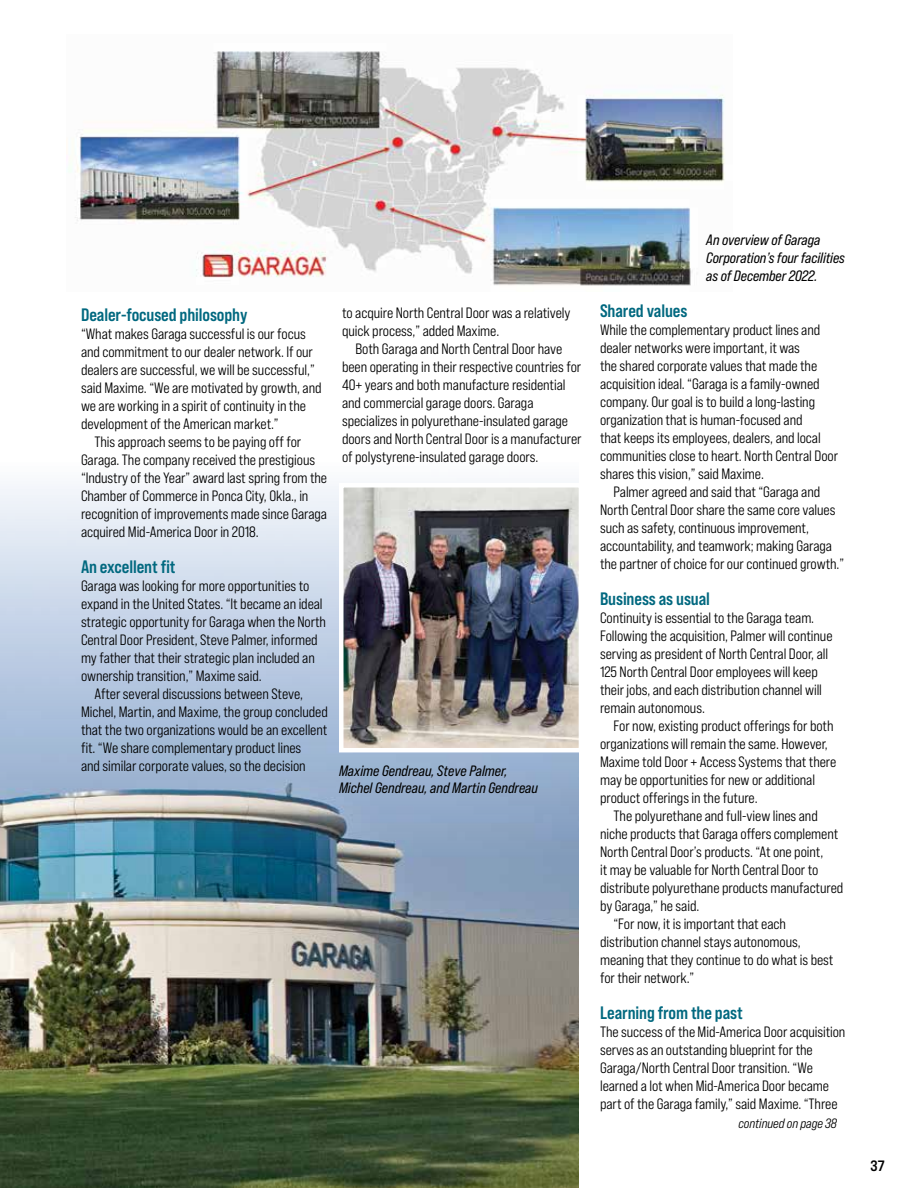
<style>
.page{position:relative;width:918px;height:1188px;background:#fff}
.page>*{position:absolute;margin:0;border:0;box-sizing:border-box;transform-origin:0 0}
.t1{font:18px "Bebas Neue Pro Sm E Bd";letter-spacing:-.005em;color:#00687f}
.t2{font:15px/18px "Bebas Neue Pro Sm E Md";letter-spacing:-.005em;color:#000}
.t3{font:15px/18px "Bebas Neue Pro Sm E It";letter-spacing:-.005em;color:#000}
.t4{font:15px "Bebas Neue Pro Exp Bd";color:#000}
.t5{font:13.5px "Bebas Neue Pro Sm E Md It";letter-spacing:-.005em;color:#000}
</style>
<div class="page">
<img style="left:0;top:486px;width:579px;height:702px">
<img style="left:69px;top:51px;width:656px;height:235px">
<img style="left:344px;top:488px;width:234px;height:259px">
<div style="left:339px;top:483px;width:244px;height:269px;border:4px solid #fff"></div>
<p class="t1" style="left:81px;top:304px;width:168px">Dealer-focused philosophy</p>
<p class="t2" style="left:81px;top:324px;width:242px">“What makes Garaga successful is our focus and commitment to our dealer network. If our dealers are successful, we will be successful,” said Maxime. “We are motivated by growth, and we are working in a spirit of continuity in the development of the American market.”</p>
<p class="t2" style="left:81px;top:432px;width:248px;text-indent:14px">This approach seems to be paying off for Garaga. The company received the prestigious “Industry of the Year” award last spring from the Chamber of Commerce in Ponca City, Okla., in recognition of improvements made since Garaga acquired Mid-America Door in 2018.</p>
<p class="t1" style="left:81px;top:556px;width:96px">An excellent fit</p>
<p class="t2" style="left:81px;top:576px;width:230px">Garaga was looking for more opportunities to</p>
<p class="t2" style="left:81px;top:594px;width:243px">expand in the United States. “It became an ideal</p>
<p class="t2" style="left:81px;top:612px;width:247px">strategic opportunity for Garaga when the North</p>
<p class="t2" style="left:81px;top:630px;width:238px">Central Door President, Steve Palmer, informed</p>
<p class="t2" style="left:81px;top:648px;width:235px">my father that their strategic plan included an</p>
<p class="t2" style="left:81px;top:666px;width:182px">ownership transition,” Maxime said.</p>
<p class="t2" style="left:94px;top:684px;width:210px">After several discussions between Steve,</p>
<p class="t2" style="left:81px;top:702px;width:248px">Michel, Martin, and Maxime, the group concluded</p>
<p class="t2" style="left:81px;top:720px;width:248px">that the two organizations would be an excellent</p>
<p class="t2" style="left:81px;top:738px;width:222px">fit. “We share complementary product lines</p>
<p class="t2" style="left:81px;top:756px;width:226px">and similar corporate values, so the decision</p>
<p class="t2" style="left:342px;top:304px;width:230px">to acquire North Central Door was a relatively quick process,” added Maxime.</p>
<p class="t2" style="left:342px;top:340px;width:241px;text-indent:14px">Both Garaga and North Central Door have been operating in their respective countries for 40+ years and both manufacture residential and commercial garage doors. Garaga specializes in polyurethane-insulated garage doors and North Central Door is a manufacturer of polystyrene-insulated garage doors.</p>
<p class="t3" style="left:339px;top:761px;width:201px;line-height:17.2px">Maxime Gendreau, Steve Palmer,<br>Michel Gendreau, and Martin Gendreau</p>
<p class="t3" style="left:706px;top:230px;width:140px">An overview of Garaga<br>Corporation’s four facilities as of December 2022.</p>
<p class="t1" style="left:600px;top:300px;width:89px">Shared values</p>
<p class="t2" style="left:600px;top:320px;width:240px">While the complementary product lines and dealer networks were important, it was<br>the shared corporate values that made the acquisition ideal. “Garaga is a family-owned company. Our goal is to build a long-lasting organization that is human-focused and<br>that keeps its employees, dealers, and local communities close to heart. North Central Door shares this vision,” said Maxime.</p>
<p class="t2" style="left:600px;top:482px;width:246px;text-indent:14px">Palmer agreed and said that “Garaga and North Central Door share the same core values such as safety, continuous improvement, accountability, and teamwork; making Garaga the partner of choice for our continued growth.”</p>
<p class="t1" style="left:600px;top:588px;width:111px">Business as usual</p>
<p class="t2" style="left:600px;top:608px;width:234px">Continuity is essential to the Garaga team.<br>Following the acquisition, Palmer will continue serving as president of North Central Door, all 125 North Central Door employees will keep their jobs, and each distribution channel will remain autonomous.</p>
<p class="t2" style="left:600px;top:716px;width:238px;text-indent:14px">For now, existing product offerings for both organizations will remain the same. However, Maxime told Door + Access Systems that there may be opportunities for new or additional product offerings in the future.</p>
<p class="t2" style="left:614px;top:806px;width:206px">The polyurethane and full-view lines and</p>
<p class="t2" style="left:600px;top:824px;width:240px">niche products that Garaga offers complement</p>
<p class="t2" style="left:600px;top:842px;width:225px">North Central Door’s products. “At one point,</p>
<p class="t2" style="left:600px;top:860px;width:220px">it may be valuable for North Central Door to</p>
<p class="t2" style="left:600px;top:878px;width:245px">distribute polyurethane products manufactured</p>
<p class="t2" style="left:600px;top:896px;width:101px">by Garaga,” he said.</p>
<p class="t2" style="left:614px;top:914px;width:174px">“For now, it is important that each</p>
<p class="t2" style="left:600px;top:932px;width:202px">distribution channel stays autonomous,</p>
<p class="t2" style="left:600px;top:950px;width:235px">meaning that they continue to do what is best</p>
<p class="t2" style="left:600px;top:968px;width:96px">for their network.”</p>
<p class="t1" style="left:600px;top:1002px;width:144px">Learning from the past</p>
<p class="t2" style="left:600px;top:1022px;width:247px">The success of the Mid-America Door acquisition serves as an outstanding blueprint for the Garaga/North Central Door transition. “We learned a lot when Mid-America Door became part of the Garaga family,” said Maxime. “Three</p>
<p class="t5" style="left:739px;top:1115px;width:100px">continued on page 38</p>
<p class="t4" style="left:870px;top:1156px;width:16px">37</p>
</div>
